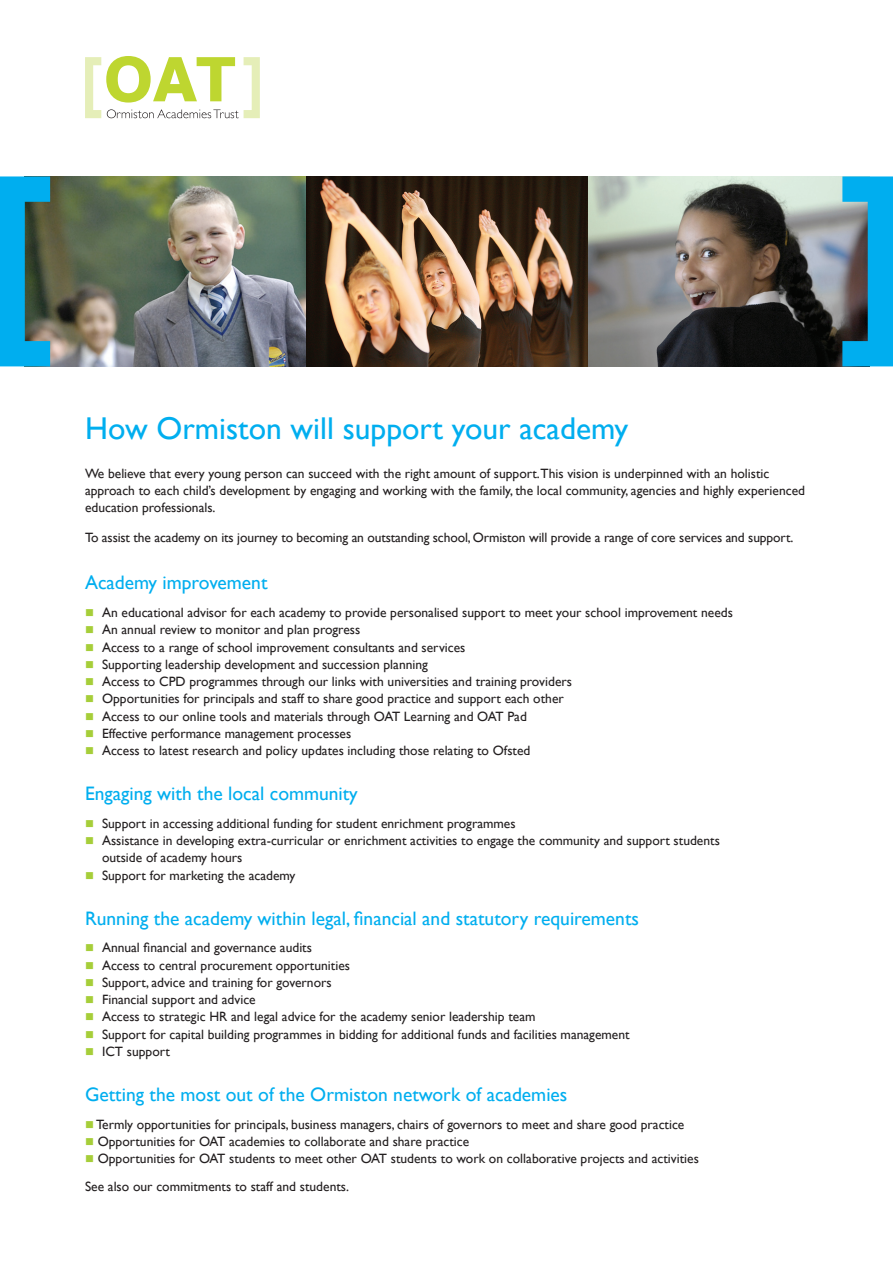
<style>
.page{position:relative;width:893px;height:1263px;background:#fff}
.page>*{position:absolute;margin:0;border:0;box-sizing:border-box;transform-origin:0 0}
.t1{font:31.5px "Gill Sans";color:#00aeef}
.t2{font:19.5px "Gill Sans";color:#00aeef}
.t3{font:13.5px/17.2px "Gill Sans";color:#231f20}
.s1{color:#a6ce39}
</style>
<div class="page">
<img style="left:50px;top:176px;width:792px;height:190px">
<svg style="left:85px;top:56px;width:175px;height:62px"></svg>
<svg style="left:0;top:176px;width:50px;height:190px;background:#1a8cae"></svg>
<svg style="left:842px;top:176px;width:51px;height:190px;background:#2690b9"></svg>
<h1 class="t1" style="left:85px;top:410px;width:545px">How Ormiston will support your academy</h1>
<p class="t3" style="left:85px;top:464px;width:721px">We believe that every young person can succeed with the right amount of support.This vision is underpinned with an holistic approach to each child’s development by engaging and working with the family, the local community, agencies and highly experienced education professionals.</p>
<p class="t3" style="left:85px;top:529px;width:710px">To assist the academy on its journey to becoming an outstanding school, Ormiston will provide a range of core services and support.</p>
<h2 class="t2" style="left:85px;top:571px;width:184px">Academy improvement</h2>
<p class="t3" style="left:85px;top:604px;width:649px"><span class="s1">■</span> An educational advisor for each academy to provide personalised support to meet your school improvement needs</p>
<p class="t3" style="left:85px;top:621px;width:277px"><span class="s1">■</span> An annual review to monitor and plan progress</p>
<p class="t3" style="left:85px;top:638px;width:382px"><span class="s1">■</span> Access to a range of school improvement consultants and services</p>
<p class="t3" style="left:85px;top:656px;width:344px"><span class="s1">■</span> Supporting leadership development and succession planning</p>
<p class="t3" style="left:85px;top:673px;width:488px"><span class="s1">■</span> Access to CPD programmes through our links with universities and training providers</p>
<p class="t3" style="left:85px;top:690px;width:480px"><span class="s1">■</span> Opportunities for principals and staff to share good practice and support each other</p>
<p class="t3" style="left:85px;top:707px;width:443px"><span class="s1">■</span> Access to our online tools and materials through OAT Learning and OAT Pad</p>
<p class="t3" style="left:85px;top:725px;width:268px"><span class="s1">■</span> Effective performance management processes</p>
<p class="t3" style="left:85px;top:742px;width:447px"><span class="s1">■</span> Access to latest research and policy updates including those relating to Ofsted</p>
<h2 class="t2" style="left:85px;top:782px;width:274px">Engaging with the local community</h2>
<p class="t3" style="left:85px;top:815px;width:432px"><span class="s1">■</span> Support in accessing additional funding for student enrichment programmes</p>
<p class="t3" style="left:102px;top:832px;width:619px;text-indent:-17px"><span class="s1">■</span> Assistance in developing extra-curricular or enrichment activities to engage the community and support students outside of academy hours</p>
<p class="t3" style="left:85px;top:866px;width:212px"><span class="s1">■</span> Support for marketing the academy</p>
<h2 class="t2" style="left:85px;top:906px;width:555px">Running the academy within legal, financial and statutory requirements</h2>
<p class="t3" style="left:85px;top:939px;width:228px"><span class="s1">■</span> Annual financial and governance audits</p>
<p class="t3" style="left:85px;top:956px;width:266px"><span class="s1">■</span> Access to central procurement opportunities</p>
<p class="t3" style="left:85px;top:974px;width:248px"><span class="s1">■</span> Support, advice and training for governors</p>
<p class="t3" style="left:85px;top:991px;width:172px"><span class="s1">■</span> Financial support and advice</p>
<p class="t3" style="left:85px;top:1008px;width:452px"><span class="s1">■</span> Access to strategic HR and legal advice for the academy senior leadership team</p>
<p class="t3" style="left:85px;top:1025px;width:546px"><span class="s1">■</span> Support for capital building programmes in bidding for additional funds and facilities management</p>
<p class="t3" style="left:85px;top:1043px;width:86px"><span class="s1">■</span> ICT support</p>
<h2 class="t2" style="left:85px;top:1083px;width:484px">Getting the most out of the Ormiston network of academies</h2>
<p class="t3" style="left:85px;top:1115px;width:601px"><span class="s1">■</span> Termly opportunities for principals, business managers, chairs of governors to meet and share good practice</p>
<p class="t3" style="left:85px;top:1133px;width:386px"><span class="s1">■</span> Opportunities for OAT academies to collaborate and share practice</p>
<p class="t3" style="left:85px;top:1144px;width:615px;line-height:27.9px"><span class="s1">■</span> Opportunities for OAT students to meet other OAT students to work on collaborative projects and activities<br>See also our commitments to staff and students.</p>
</div>
